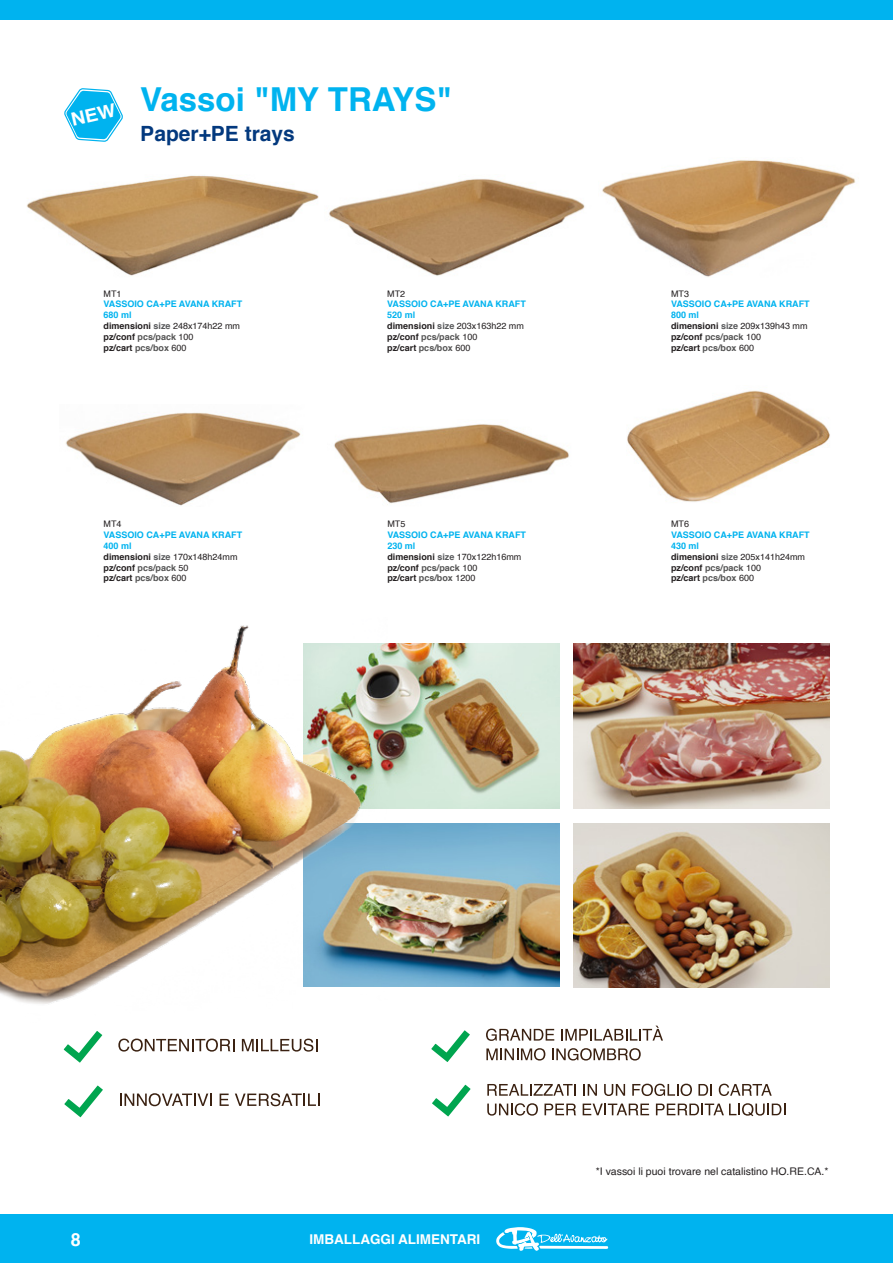
<style>
.page{position:relative;width:893px;height:1263px;background:#fff}
.page>*{position:absolute;margin:0;border:0;box-sizing:border-box;transform-origin:0 0}
.t1{font:700 33px "Helvetica";color:#00b3ef}
.t2{font:700 21px "Helvetica";color:#03397e}
.t3{font:700 18px "Helvetica";color:#fff}
.t4{font:700 13.5px "Helvetica";color:#fff}
.t5{font:10.5px "Helvetica";color:#231f20}
.t6{font:9px "Helvetica";color:#231f20}
.t7{font:700 9px "Helvetica";color:#00b3ef}
.t8{font:700 9px "Helvetica";color:#545454}
.t9{font:700 9px "Helvetica";color:#231f20}
.s1{font-weight:700}
.s2{font-weight:700;color:#57585a}
.s3{color:#231f20}
.s4{font-weight:400;color:#231f20}
.s5{color:#545454}
.s6{font-weight:400}
</style>
<div class="page">
<div style="left:0;top:0;width:893px;height:20px;background:#00b3ef"></div>
<div style="left:0;top:1214px;width:893px;height:49px;background:#00b3ef"></div>
<svg style="left:496px;top:1227px;width:112px;height:24px"></svg>
<img style="left:27px;top:175px;width:292px;height:101px">
<img style="left:329px;top:179px;width:256px;height:97px">
<img style="left:602px;top:160px;width:254px;height:117px">
<img style="left:65px;top:412px;width:236px;height:94px">
<img style="left:334px;top:424px;width:235px;height:81px">
<img style="left:627px;top:390px;width:203px;height:112px">
<img style="left:387px;top:644px;width:173px;height:165px">
<img style="left:573px;top:644px;width:256px;height:165px">
<img style="left:573px;top:823px;width:256px;height:165px">
<img style="left:387px;top:823px;width:173px;height:164px">
<img style="left:0;top:625px;width:387px;height:379px">
<svg style="left:118px;top:1038px;width:116px;height:13px"></svg>
<svg style="left:242px;top:1038px;width:76px;height:13px"></svg>
<svg style="left:64px;top:1031px;width:38px;height:31px"></svg>
<svg style="left:120px;top:1093px;width:92px;height:13px"></svg>
<svg style="left:220px;top:1093px;width:9px;height:13px"></svg>
<svg style="left:235px;top:1093px;width:85px;height:13px"></svg>
<svg style="left:64px;top:1085px;width:39px;height:32px"></svg>
<svg style="left:486px;top:1028px;width:68px;height:13px"></svg>
<svg style="left:561px;top:1026px;width:102px;height:14px"></svg>
<svg style="left:486px;top:1048px;width:59px;height:12px"></svg>
<svg style="left:552px;top:1048px;width:89px;height:12px"></svg>
<svg style="left:431px;top:1030px;width:39px;height:32px"></svg>
<svg style="left:487px;top:1084px;width:89px;height:12px"></svg>
<svg style="left:583px;top:1084px;width:14px;height:12px"></svg>
<svg style="left:604px;top:1084px;width:21px;height:12px"></svg>
<svg style="left:632px;top:1084px;width:60px;height:12px"></svg>
<svg style="left:698px;top:1084px;width:14px;height:12px"></svg>
<svg style="left:719px;top:1084px;width:53px;height:12px"></svg>
<svg style="left:487px;top:1103px;width:51px;height:13px"></svg>
<svg style="left:544px;top:1103px;width:32px;height:12px"></svg>
<svg style="left:583px;top:1103px;width:66px;height:12px"></svg>
<svg style="left:656px;top:1103px;width:129px;height:13px"></svg>
<svg style="left:432px;top:1085px;width:39px;height:31px"></svg>
<svg style="left:64px;top:88px;width:59px;height:54px"></svg>
<p class="t1" style="left:140px;top:73px;width:313px">Vassoi "MY TRAYS"</p>
<p class="t2" style="left:140px;top:117px;width:156px">Paper+PE trays</p>
<p class="t6" style="left:104px;top:286px;width:19px">MT1</p>
<p class="t7" style="left:104px;top:297px;width:140px">VASSOIO CA+PE AVANA KRAFT</p>
<p class="t7" style="left:104px;top:308px;width:30px">680 ml</p>
<p class="t6" style="left:104px;top:319px;width:138px"><span class="s1">dimensioni</span> <span class="s2">size</span> 248x174h22 mm</p>
<p class="t8" style="left:104px;top:329px;width:92px"><span class="s3">pz/conf</span> pcs/pack <span class="s4">100</span></p>
<p class="t9" style="left:104px;top:340px;width:85px">pz/cart <span class="s5">pcs/box</span> <span class="s6">600</span></p>
<p class="t6" style="left:104px;top:517px;width:19px">MT4</p>
<p class="t7" style="left:104px;top:528px;width:140px">VASSOIO CA+PE AVANA KRAFT</p>
<p class="t7" style="left:104px;top:539px;width:30px">400 ml</p>
<p class="t6" style="left:104px;top:550px;width:136px"><span class="s1">dimensioni</span> <span class="s2">size</span> 170x148h24mm</p>
<p class="t8" style="left:104px;top:560px;width:87px"><span class="s3">pz/conf</span> pcs/pack <span class="s4">50</span></p>
<p class="t9" style="left:104px;top:571px;width:85px">pz/cart <span class="s5">pcs/box</span> <span class="s6">600</span></p>
<p class="t6" style="left:387px;top:286px;width:19px">MT2</p>
<p class="t7" style="left:387px;top:297px;width:140px">VASSOIO CA+PE AVANA KRAFT</p>
<p class="t7" style="left:387px;top:308px;width:30px">520 ml</p>
<p class="t6" style="left:387px;top:319px;width:138px"><span class="s1">dimensioni</span> <span class="s2">size</span> 203x163h22 mm</p>
<p class="t8" style="left:387px;top:329px;width:92px"><span class="s3">pz/conf</span> pcs/pack <span class="s4">100</span></p>
<p class="t9" style="left:387px;top:340px;width:85px">pz/cart <span class="s5">pcs/box</span> <span class="s6">600</span></p>
<p class="t6" style="left:387px;top:517px;width:19px">MT5</p>
<p class="t7" style="left:387px;top:528px;width:140px">VASSOIO CA+PE AVANA KRAFT</p>
<p class="t7" style="left:387px;top:539px;width:30px">230 ml</p>
<p class="t6" style="left:387px;top:550px;width:136px"><span class="s1">dimensioni</span> <span class="s2">size</span> 170x122h16mm</p>
<p class="t8" style="left:387px;top:560px;width:92px"><span class="s3">pz/conf</span> pcs/pack <span class="s4">100</span></p>
<p class="t9" style="left:387px;top:571px;width:90px">pz/cart <span class="s5">pcs/box</span> <span class="s6">1200</span></p>
<p class="t6" style="left:671px;top:286px;width:19px">MT3</p>
<p class="t7" style="left:671px;top:297px;width:140px">VASSOIO CA+PE AVANA KRAFT</p>
<p class="t7" style="left:671px;top:308px;width:30px">800 ml</p>
<p class="t6" style="left:671px;top:319px;width:138px"><span class="s1">dimensioni</span> <span class="s2">size</span> 209x139h43 mm</p>
<p class="t8" style="left:671px;top:329px;width:92px"><span class="s3">pz/conf</span> pcs/pack <span class="s4">100</span></p>
<p class="t9" style="left:671px;top:340px;width:85px">pz/cart <span class="s5">pcs/box</span> <span class="s6">600</span></p>
<p class="t6" style="left:671px;top:517px;width:19px">MT6</p>
<p class="t7" style="left:671px;top:528px;width:140px">VASSOIO CA+PE AVANA KRAFT</p>
<p class="t7" style="left:671px;top:539px;width:30px">430 ml</p>
<p class="t6" style="left:671px;top:550px;width:136px"><span class="s1">dimensioni</span> <span class="s2">size</span> 205x141h24mm</p>
<p class="t8" style="left:671px;top:560px;width:92px"><span class="s3">pz/conf</span> pcs/pack <span class="s4">100</span></p>
<p class="t9" style="left:671px;top:571px;width:85px">pz/cart <span class="s5">pcs/box</span> <span class="s6">600</span></p>
<h3 class="t3" style="left:71px;top:1225px;width:12px">8</h3>
<h3 class="t4" style="left:309px;top:1229px;width:172px">IMBALLAGGI ALIMENTARI</h3>
<p class="t5" style="left:596px;top:1163px;width:234px">*I vassoi li puoi trovare nel catalistino HO.RE.CA.*</p>
</div>
